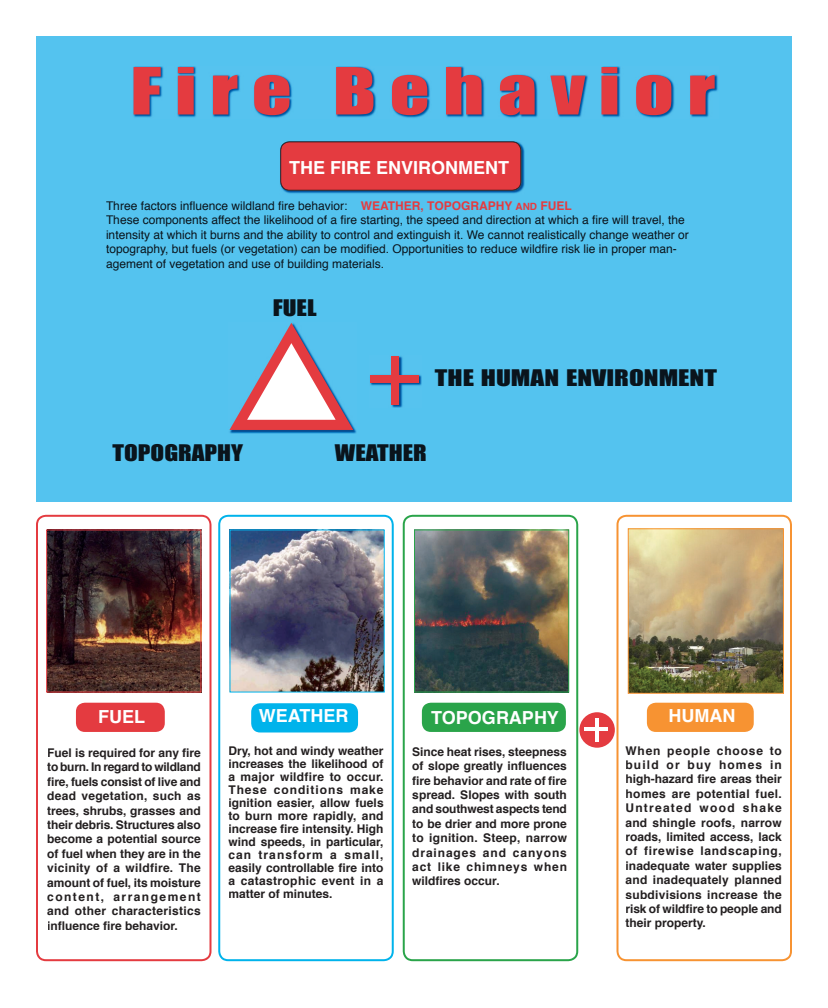
<style>
.page{position:relative;width:828px;height:1008px;background:#fff}
.page>*{position:absolute;margin:0;border:0;box-sizing:border-box;transform-origin:0 0}
.t1{font:60px "Impact";color:#e43b40;scale:1.3 1}
.t2{font:21px "Impact";color:#0a141c;scale:1.2 1}
.t3{font:21px "Impact";color:#0a141c;scale:1.3 1}
.t4{font:700 18px "Helvetica";color:#fff}
.t5{font:700 12px/14.4px "Helvetica";letter-spacing:.02em;color:#231f20;text-align:justify}
.t6{font:12px/14.4px "Helvetica";color:#0a141c}
.s1{font-weight:700;color:#e43b40}
.s2{font-weight:700;font-size:10px;color:#e43b40}
</style>
<div class="page">
<svg style="left:36px;top:515px;width:176px;height:446px"></svg>
<svg style="left:403px;top:515px;width:175px;height:446px"></svg>
<svg style="left:218px;top:515px;width:176px;height:446px"></svg>
<div style="left:36px;top:36px;width:756px;height:465px;background:#54c3ef"></div>
<img style="left:284px;top:144px;width:241px;height:50px">
<img style="left:280px;top:141px;width:241px;height:50px">
<div style="left:281px;top:142px;width:240px;height:48px;background:#e43b40"></div>
<img style="left:133px;top:66px;width:585px;height:52px">
<div style="left:76px;top:703px;width:89px;height:29px;background:#e43b40;border-radius:9px"></div>
<div style="left:251px;top:703px;width:107px;height:29px;background:#00b3eb;border-radius:9px"></div>
<div style="left:422px;top:703px;width:144px;height:29px;background:#2aa44a;border-radius:9px"></div>
<svg style="left:616px;top:515px;width:176px;height:446px"></svg>
<div style="left:647px;top:703px;width:107px;height:29px;background:#f79332;border-radius:9px"></div>
<div style="left:579px;top:712px;width:36px;height:36px;background:#e43b40;border-radius:50%"></div>
<hr style="left:595px;top:718px;width:4px;height:24px;background:#fff">
<hr style="left:584px;top:727px;width:24px;height:4px;background:#fff">
<img style="left:229px;top:426px;width:128px;height:8px">
<svg style="left:230px;top:323px;width:123px;height:107px"></svg>
<img style="left:370px;top:356px;width:52px;height:52px">
<div style="left:392px;top:356px;width:8px;height:49px;background:#e43b40"></div>
<div style="left:370px;top:375px;width:49px;height:8px;background:#e43b40"></div>
<img style="left:628px;top:528px;width:156px;height:166px">
<img style="left:414px;top:529px;width:155px;height:164px">
<img style="left:230px;top:529px;width:155px;height:164px">
<img style="left:46px;top:529px;width:155px;height:164px">
<h1 class="t1" style="left:130px;top:54px;width:452px">F i r e B e h a v i o r</h1>
<h3 class="t4" style="left:289px;top:155px;width:222px">THE FIRE ENVIRONMENT</h3>
<p class="t6" style="left:106px;top:199px;width:584px">Three factors influence wildland fire behavior: <span class="s1">WEATHER, TOPOGRAPHY</span> <span class="s2">AND</span> <span class="s1">FUEL<br></span>These components affect the likelihood of a fire starting, the speed and direction at which a fire will travel, the intensity at which it burns and the ability to control and extinguish it. We cannot realistically change weather or topography, but fuels (or vegetation) can be modified. Opportunities to reduce wildfire risk lie in proper man&shy;agement of vegetation and use of building materials.</p>
<h2 class="t2" style="left:273px;top:295px;width:38px">FUEL</h2>
<h2 class="t3" style="left:435px;top:364px;width:218px">THE HUMAN ENVIRONMENT</h2>
<h2 class="t2" style="left:113px;top:440px;width:110px">TOPOGRAPHY</h2>
<h2 class="t2" style="left:335px;top:440px;width:78px">WEATHER</h2>
<h3 class="t4" style="left:98px;top:705px;width:48px">FUEL</h3>
<h3 class="t4" style="left:259px;top:704px;width:91px">WEATHER</h3>
<h3 class="t4" style="left:431px;top:706px;width:129px">TOPOGRAPHY</h3>
<h3 class="t4" style="left:669px;top:704px;width:68px">HUMAN</h3>
<p class="t5" style="left:626px;top:744px;width:158px">When people choose to build or buy homes in high-hazard fire areas their homes are potential fuel.<br>Untreated wood shake and shingle roofs, narrow roads, limited access, lack of firewise landscaping, inadequate water supplies and inadequately planned subdivisions increase the risk of wildfire to people and their property.</p>
<p class="t5" style="left:47px;top:746px;width:155px">Fuel is required for any fire to burn. In regard to wildland fire, fuels consist of live and dead vegetation, such as trees, shrubs, grasses and their debris. Structures also become a potential source of fuel when they are in the vicinity of a wildfire. The amount of fuel, its moisture content, arrangement and other characteristics influence fire behavior.</p>
<p class="t5" style="left:228px;top:745px;width:157px;line-height:13px">Dry, hot and windy weather increases the likelihood of a major wildfire to occur.<br>These conditions make ignition easier, allow fuels to burn more rapidly, and increase fire intensity. High wind speeds, in particular, can transform a small, easily controllable fire into a catastrophic event in a matter of minutes.</p>
<p class="t5" style="left:412px;top:745px;width:156px">Since heat rises, steepness of slope greatly influences fire behavior and rate of fire spread. Slopes with south and southwest aspects tend to be drier and more prone to ignition. Steep, narrow drainages and canyons act like chimneys when wildfires occur.</p>
</div>
